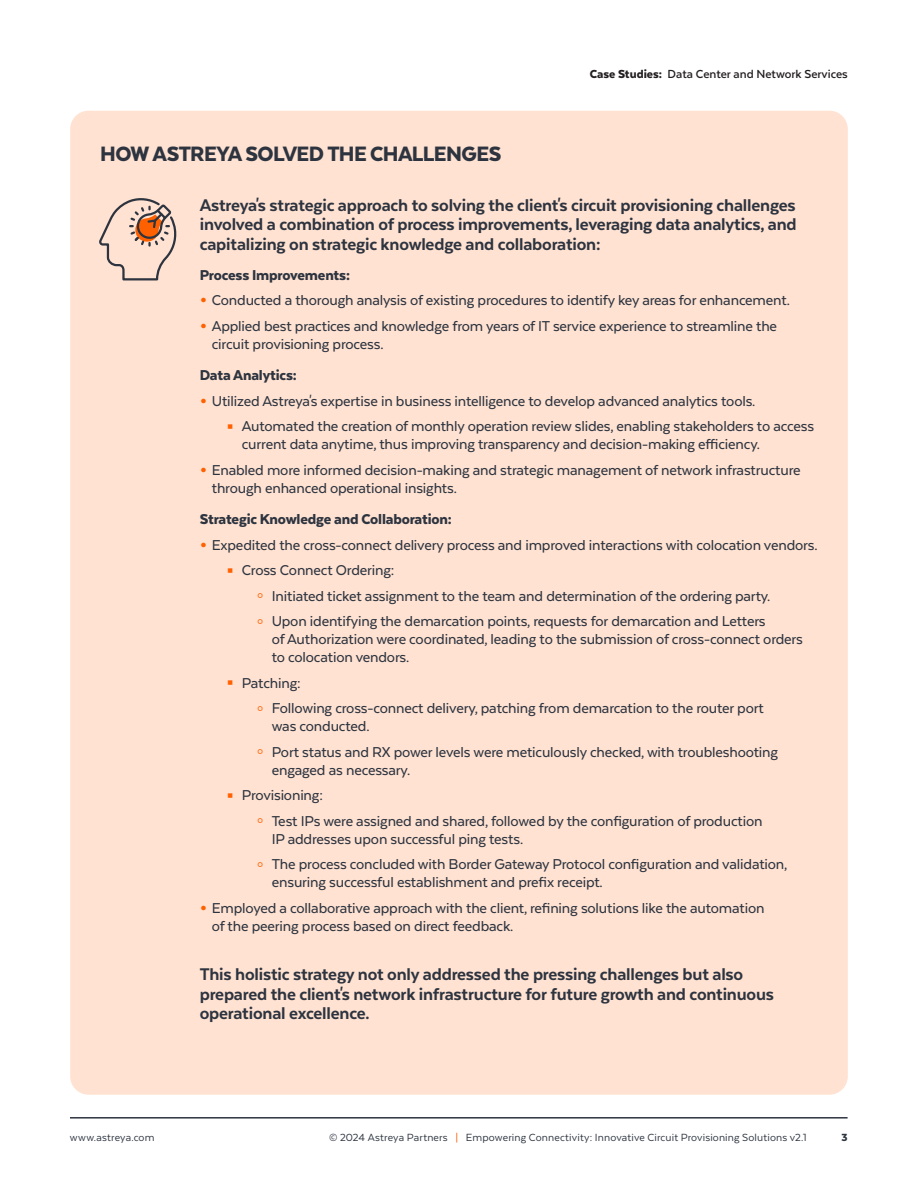
<style>
.page{position:relative;width:918px;height:1188px;background:#fff}
.page>*{position:absolute;margin:0;border:0;box-sizing:border-box;transform-origin:0 0}
.t1{font:800 24px "Texta Pro";letter-spacing:-.025em;color:#2d3440}
.t2{font:900 19.5px/19.5px "Texta Pro";letter-spacing:-.01em;color:#2d3440;text-align:justify}
.t3{font:500 16.5px/25.5px "Texta Pro";letter-spacing:-.01em;color:#2d3440}
.t4{font:800 16.5px "Texta Pro";letter-spacing:-.01em;color:#2d3440}
.t5{font:700 13.5px "Texta Pro";color:#231f20}
.t6{font:12px "Texta Pro";letter-spacing:.01em;color:#2d3440}
.t7{font:800 12px "Texta Pro";color:#2d3440}
.s1{font-weight:800}
.s2{font-weight:800;font-size:22.5px;color:#ff6000}
.s3{font-family:"Arial";font-weight:900;font-size:19.5px;color:#ff6000}
.s4{color:#ff6000}
</style>
<div class="page">
<div style="left:70px;top:111px;width:778px;height:984px;background:#ffe2d1;border-radius:18px"></div>
<svg style="left:99px;top:198px;width:78px;height:83px"></svg>
<hr style="left:70px;top:1117px;width:778px;height:2px;background:#2d3440">
<p class="t5" style="left:590px;top:69px;width:260px"><span class="s1">Case Studies:</span> Data Center and Network Services</p>
<h1 class="t1" style="left:100px;top:144px;width:403px">HOW ASTREYA SOLVED THE CHALLENGES</h1>
<p class="t2" style="left:200px;top:196px;width:598px">Astreya's strategic approach to solving the client's circuit provisioning challenges involved a combination of process improvements, leveraging data analytics, and capitalizing on strategic knowledge and collaboration:</p>
<p class="t4" style="left:200px;top:268px;width:152px">Process Improvements:</p>
<p class="t3" style="left:200px;top:288px;width:592px"><span class="s2">•</span> Conducted a thorough analysis of existing procedures to identify key areas for enhancement.</p>
<p class="t3" style="left:212px;top:318px;width:567px;line-height:18px;text-indent:-12px"><span class="s2">•</span> Applied best practices and knowledge from years of IT service experience to streamline the circuit provisioning process.</p>
<p class="t4" style="left:200px;top:368px;width:99px">Data Analytics:</p>
<p class="t3" style="left:200px;top:389px;width:557px"><span class="s2">•</span> Utilized Astreya's expertise in business intelligence to develop advanced analytics tools.</p>
<p class="t3" style="left:242px;top:418px;width:574px;line-height:18px;text-indent:-15px"><span class="s3">▪</span> Automated the creation of monthly operation review slides, enabling stakeholders to access current data anytime, thus improving transparency and decision-making efficiency.</p>
<p class="t3" style="left:212px;top:462px;width:590px;line-height:18px;text-indent:-12px"><span class="s2">•</span> Enabled more informed decision-making and strategic management of network infrastructure through enhanced operational insights.</p>
<p class="t4" style="left:200px;top:512px;width:254px">Strategic Knowledge and Collaboration:</p>
<p class="t3" style="left:200px;top:533px;width:619px"><span class="s2">•</span> Expedited the cross-connect delivery process and improved interactions with colocation vendors.</p>
<p class="t3" style="left:257px;top:558px;width:515px;text-indent:-30px"><span class="s3">▪</span> Cross Connect Ordering:<br><span class="s3">◦</span> Initiated ticket assignment to the team and determination of the ordering party. <span class="s3">◦</span> Upon identifying the demarcation points, requests for demarcation and Letters</p>
<p class="t3" style="left:272px;top:631px;width:533px;line-height:18px">of Authorization were coordinated, leading to the submission of cross-connect orders to colocation vendors.</p>
<p class="t3" style="left:257px;top:671px;width:509px;text-indent:-30px"><span class="s3">▪</span> Patching:<br><span class="s3">◦</span> Following cross-connect delivery, patching from demarcation to the router port</p>
<p class="t3" style="left:257px;top:714px;width:523px;text-indent:15px">was conducted.<br><span class="s3">◦</span> Port status and RX power levels were meticulously checked, with troubleshooting</p>
<p class="t3" style="left:272px;top:758px;width:140px">engaged as necessary.</p>
<p class="t3" style="left:257px;top:783px;width:507px;text-indent:-30px"><span class="s3">▪</span> Provisioning:<br><span class="s3">◦</span> Test IPs were assigned and shared, followed by the configuration of production</p>
<p class="t3" style="left:257px;top:827px;width:532px;text-indent:15px">IP addresses upon successful ping tests.<br><span class="s3">◦</span> The process concluded with Border Gateway Protocol configuration and validation,</p>
<p class="t3" style="left:272px;top:870px;width:333px">ensuring successful establishment and prefix receipt.</p>
<p class="t3" style="left:212px;top:900px;width:554px;line-height:18px;text-indent:-12px"><span class="s2">•</span> Employed a collaborative approach with the client, refining solutions like the automation of the peering process based on direct feedback.</p>
<p class="t2" style="left:200px;top:965px;width:576px;text-align:left">This holistic strategy not only addressed the pressing challenges but also prepared the client's network infrastructure for future growth and continuous operational excellence.</p>
<p class="t6" style="left:70px;top:1132px;width:86px">www.astreya.com</p>
<p class="t6" style="left:329px;top:1132px;width:479px">© 2024 Astreya Partners <span class="s4">|</span> Empowering Connectivity: Innovative Circuit Provisioning Solutions v2.1</p>
<p class="t7" style="left:841px;top:1132px;width:8px">3</p>
</div>
